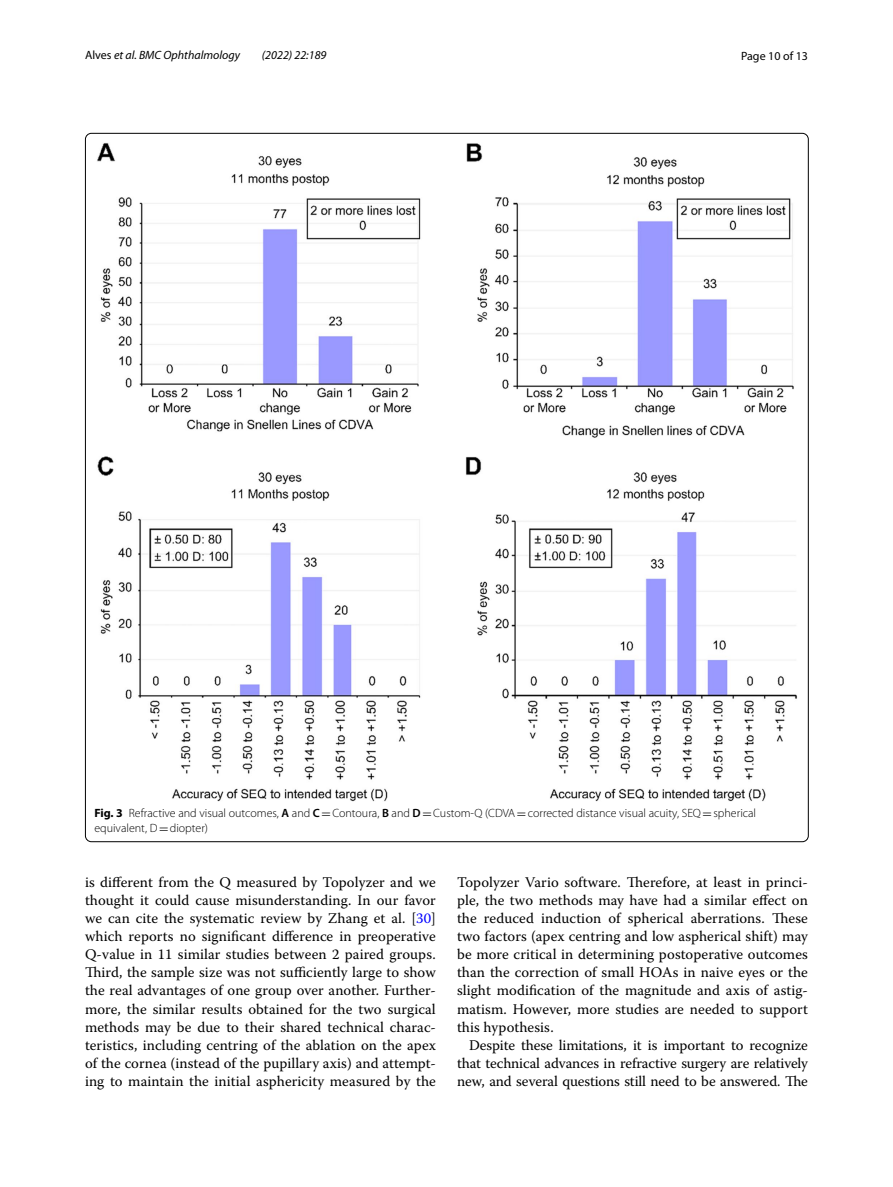
<style>
.page{position:relative;width:893px;height:1187px;background:#fff}
.page>*{position:absolute;margin:0;border:0;box-sizing:border-box;transform-origin:0 0}
.t1{font:14.7px/18px "Warnock Pro";letter-spacing:.005em;color:#000;text-align:justify}
.t2{font:300 12px/15px "Myriad Pro";color:#000}
.t3{font:italic 12px "Myriad Pro";color:#000}
.t4{font:12px "Myriad Pro";color:#000}
.s1{font-style:normal}
.s2{font-weight:700}
.s3{font-weight:600}
.s4{font-family:"MTSY";font-weight:400}
.s5{color:#00f}
</style>
<div class="page">
<img style="left:97px;top:143px;width:700px;height:658px">
<p class="t3" style="left:85px;top:48px;width:156px"><span class="s1">Alves</span> et al. BMC Ophthalmology</p>
<p class="t3" style="left:262px;top:48px;width:66px">(2022) 22:189</p>
<p class="t4" style="left:741px;top:48px;width:68px">Page 10 of 13</p>
<p class="t2" style="left:94px;top:805px;width:663px"><span class="s2">Fig. 3</span> Refractive and visual outcomes, <span class="s3">A</span> and <span class="s3">C</span><span class="s4">=</span>Contoura, <span class="s3">B</span> and <span class="s3">D</span><span class="s4">=</span>Custom-Q (CDVA<span class="s4">=</span>corrected distance visual acuity, SEQ<span class="s4">=</span>spherical equivalent, D<span class="s4">=</span>diopter)</p>
<p class="t1" style="left:85px;top:873px;width:352px">is different from the Q measured by Topolyzer and we thought it could cause misunderstanding. In our favor we can cite the systematic review by Zhang et al. [<span class="s5">30</span>] which reports no significant difference in preoperative Q-value in 11 similar studies between 2 paired groups.<br>Third, the sample size was not sufficiently large to show the real advantages of one group over another. Further&shy;more, the similar results obtained for the two surgical methods may be due to their shared technical charac&shy;teristics, including centring of the ablation on the apex of the cornea (instead of the pupillary axis) and attempt&shy;ing to maintain the initial asphericity measured by the</p>
<p class="t1" style="left:457px;top:873px;width:352px">Topolyzer Vario software. Therefore, at least in princi&shy;ple, the two methods may have had a similar effect on the reduced induction of spherical aberrations. These two factors (apex centring and low aspherical shift) may be more critical in determining postoperative outcomes than the correction of small HOAs in naive eyes or the slight modification of the magnitude and axis of astig&shy;matism. However, more studies are needed to support this hypothesis.</p>
<p class="t1" style="left:457px;top:1035px;width:352px;text-indent:12px">Despite these limitations, it is important to recognize that technical advances in refractive surgery are relatively new, and several questions still need to be answered. The</p>
</div>
